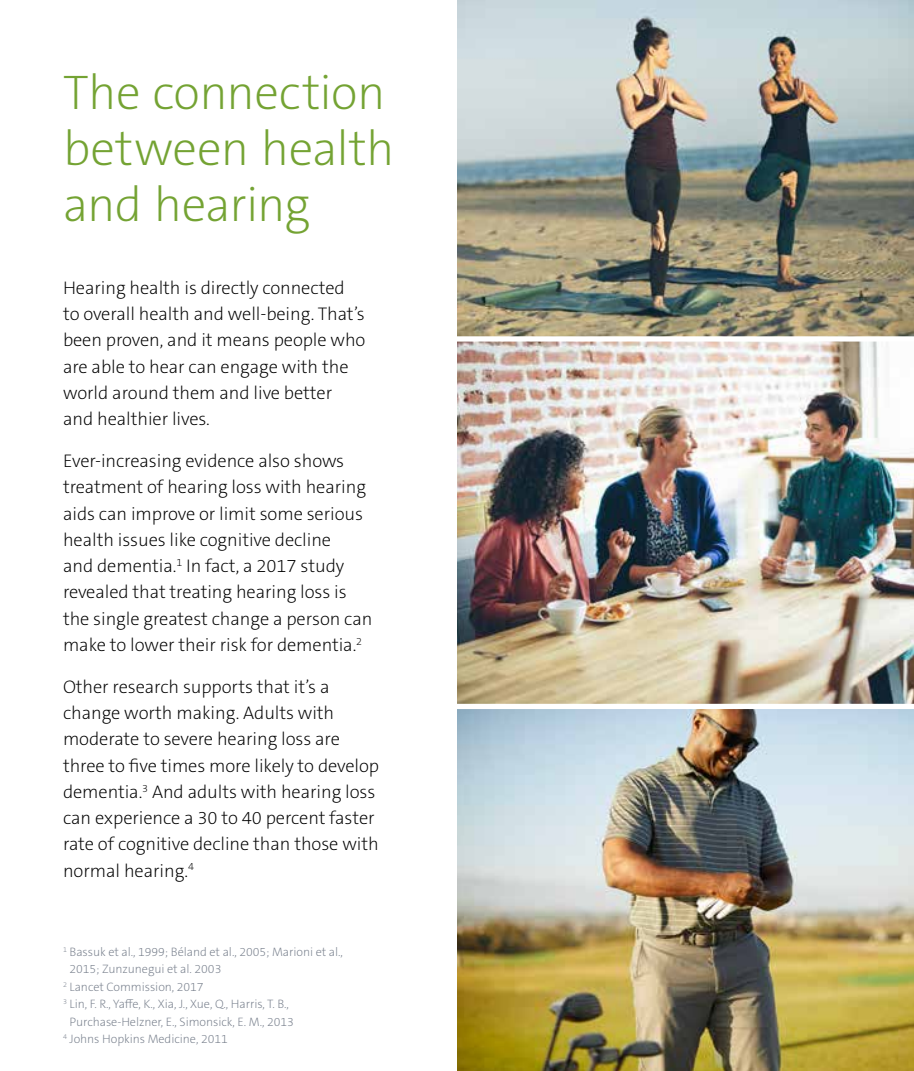
<style>
.page{position:relative;width:914px;height:1071px;background:#fff}
.page>*{position:absolute;margin:0;border:0;box-sizing:border-box;transform-origin:0 0}
.t1{font:200 49px/56px "The Sans C5";letter-spacing:-.01em;color:#74a333}
.t2{font:200 18.38px/26.2px "The Sans C5";letter-spacing:-.005em;color:#000}
.t3{font:200 12.25px "The Sans C5";letter-spacing:-.005em;color:#757d8a}
</style>
<div class="page">
<img style="left:457px;top:0;width:457px;height:1071px">
<div style="left:456px;top:336px;width:458px;height:6px;background:#fff"></div>
<div style="left:456px;top:704px;width:458px;height:5px;background:#fff"></div>
<h1 class="t1" style="left:63px;top:65px;width:333px">The connection between health and hearing</h1>
<p class="t2" style="left:63px;top:275px;width:304px">Hearing health is directly connected to overall health and well-being. That’s been proven, and it means people who are able to hear can engage with the world around them and live better and healthier lives.</p>
<p class="t2" style="left:63px;top:448px;width:311px">Ever-increasing evidence also shows treatment of hearing loss with hearing aids can improve or limit some serious health issues like cognitive decline<br>and dementia.<sup>1</sup> In fact, a 2017 study revealed that treating hearing loss is the single greatest change a person can make to lower their risk for dementia.<sup>2</sup></p>
<p class="t2" style="left:63px;top:674px;width:317px">Other research supports that it’s a change worth making. Adults with moderate to severe hearing loss are three to five times more likely to develop dementia.<sup>3</sup> And adults with hearing loss can experience a 30 to 40 percent faster rate of cognitive decline than those with normal hearing.<sup>4</sup></p>
<p class="t3" style="left:63px;top:944px;width:281px"><sup>1</sup> Bassuk et al., 1999; Béland et al., 2005; Marioni et al.,</p>
<p class="t3" style="left:70px;top:961px;width:153px">2015; Zunzunegui et al. 2003</p>
<p class="t3" style="left:63px;top:979px;width:142px"><sup>2</sup> Lancet Commission, 2017</p>
<p class="t3" style="left:63px;top:996px;width:227px"><sup>3</sup> Lin, F. R., Yaffe, K., Xia, J., Xue, Q., Harris, T. B.,</p>
<p class="t3" style="left:70px;top:1014px;width:226px">Purchase-Helzner, E., Simonsick, E. M., 2013</p>
<p class="t3" style="left:63px;top:1031px;width:166px"><sup>4</sup> Johns Hopkins Medicine, 2011</p>
</div>
